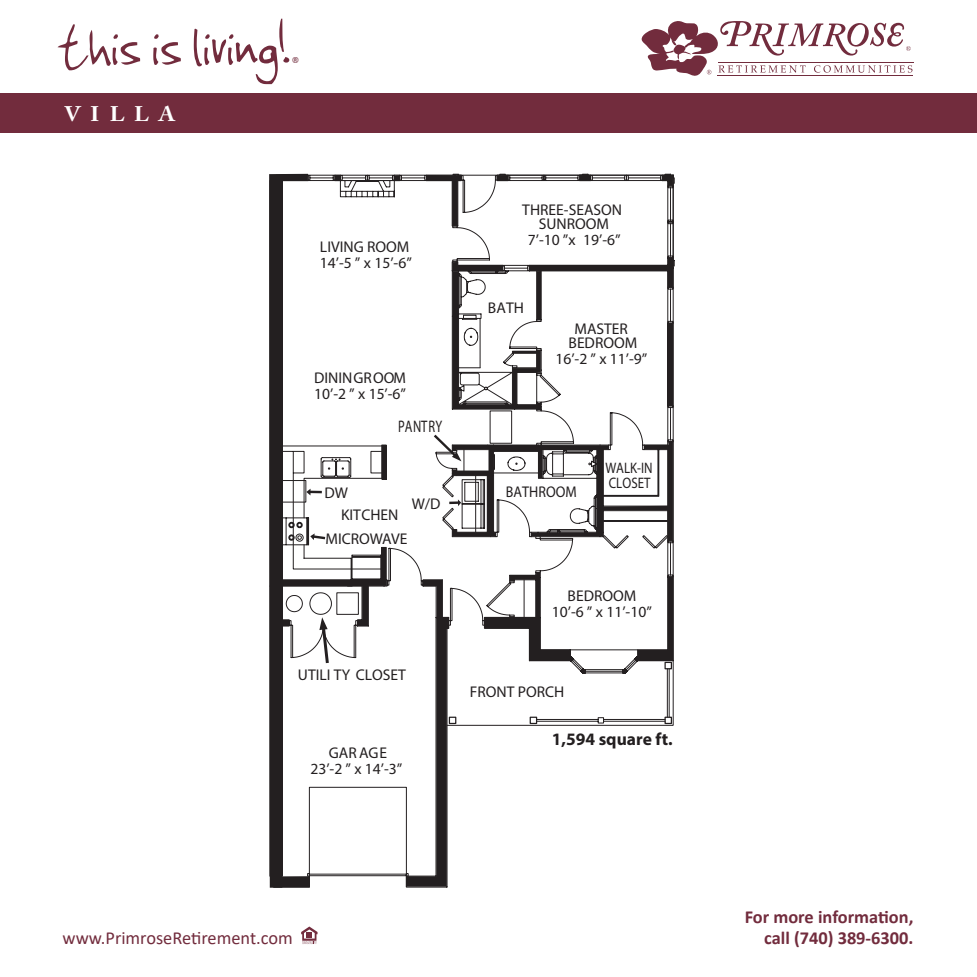
<style>
.page{position:relative;width:977px;height:977px;background:#fff}
.page>*{position:absolute;margin:0;border:0;box-sizing:border-box;transform-origin:0 0}
.t1{font:72.98px "Jenkinsv 20";color:#722c3d}
.t2{font:700 21px "Adobe Caslon Pro";letter-spacing:.43em;color:#fff;scale:1.08 1}
.t3{font:700 18.38px "Calibri";color:#722c3d}
.t4{font:18.38px "Calibri";color:#722c3d}
.t5{font:700 17.5px "Myriad Pro";color:#231f20}
.t6{font:16.8px "Myriad Pro";color:#231f20;scale:.75 1}
.t7{font:300 15.92px "Calibri";color:#722c3d}
.t8{font:15.58px/14.9px "Myriad Pro";color:#231f20;text-align:center}
.t9{font:15.58px "Myriad Pro";color:#231f20;scale:.9 1}
.t10{font:15.22px/15.2px "Myriad Pro";color:#231f20;scale:.84 1}
</style>
<div class="page">
<hr style="left:717px;top:75px;width:196px;height:1px;background:#722c3d">
<hr style="left:717px;top:62px;width:196px;height:1px;background:#722c3d">
<svg style="left:641px;top:21px;width:271px;height:55px"></svg>
<div style="left:0;top:94px;width:976px;height:39px;background:#722c3d"></div>
<svg style="left:301px;top:926px;width:16px;height:18px"></svg>
<svg style="left:386px;top:174px;width:288px;height:703px"></svg>
<svg style="left:269px;top:174px;width:117px;height:713px"></svg>
<div style="left:282px;top:620px;width:7px;height:6px;background:#231f20"></div>
<div style="left:381px;top:547px;width:5px;height:33px;background:#231f20"></div>
<hr style="left:382px;top:445px;width:4px;height:34px;background:#231f20">
<svg style="left:335px;top:175px;width:5px;height:5px"></svg>
<svg style="left:394px;top:175px;width:5px;height:5px"></svg>
<svg style="left:406px;top:572px;width:267px;height:314px"></svg>
<svg style="left:434px;top:434px;width:239px;height:107px"></svg>
<svg style="left:426px;top:174px;width:248px;height:235px"></svg>
<div style="left:580px;top:175px;width:10px;height:5px;background:#231f20"></div>
<div style="left:497px;top:175px;width:11px;height:5px;background:#231f20"></div>
<div style="left:536px;top:271px;width:5px;height:49px;background:#231f20"></div>
<svg style="left:319px;top:617px;width:10px;height:46px"></svg>
<h1 class="t1" style="left:56px;top:6px;width:233px">this is living!</h1>
<p class="t7" style="left:291px;top:53px;width:10px">®</p>
<p class="t2" style="left:65px;top:102px;width:104px">VILLA</p>
<p class="t8" style="left:320px;top:239px;width:93px;line-height:15.6px;text-align:left">LIVING ROOM<br>14’-5 ” x 15’-6”</p>
<p class="t8" style="left:314px;top:370px;width:93px;line-height:15.6px;text-align:left">DININGROOM<br>10’-2 ” x 15’-6”</p>
<p class="t6" style="left:398px;top:416px;width:60px">PANTRY</p>
<p class="t8" style="left:324px;top:485px;width:25px">DW</p>
<p class="t8" style="left:341px;top:507px;width:59px">KITCHEN</p>
<p class="t8" style="left:412px;top:496px;width:30px">W/D</p>
<p class="t8" style="left:325px;top:531px;width:83px">MICROWAVE</p>
<p class="t8" style="left:298px;top:667px;width:109px">UTILI TY CLOSET</p>
<p class="t8" style="left:310px;top:745px;width:93px;line-height:15.6px">GARAGE<br>23’-2 ” x 14’-3”</p>
<p class="t8" style="left:522px;top:202px;width:101px">THREE-SEASON<br>SUNROOM<br>7’-10 ”x 19’-6”</p>
<p class="t8" style="left:488px;top:300px;width:38px">BATH</p>
<p class="t8" style="left:555px;top:321px;width:93px">MASTER<br>BEDROOM<br>16’-2 ” x 11’-9”</p>
<p class="t9" style="left:506px;top:482px;width:80px">BATHROOM</p>
<p class="t10" style="left:605px;top:460px;width:58px">WALK-IN<br>CLOSET</p>
<p class="t8" style="left:552px;top:588px;width:101px;line-height:15.6px">BEDROOM<br>10’-6 ” x 11’-10”</p>
<p class="t8" style="left:470px;top:683px;width:96px">FRONT PORCH</p>
<p class="t5" style="left:551px;top:727px;width:122px">1,594 square ft.</p>
<p class="t3" style="left:744px;top:904px;width:170px">For more information,</p>
<p class="t4" style="left:62px;top:925px;width:232px">www.PrimroseRetirement.com</p>
<p class="t3" style="left:764px;top:925px;width:151px">call (740) 389-6300.</p>
</div>
